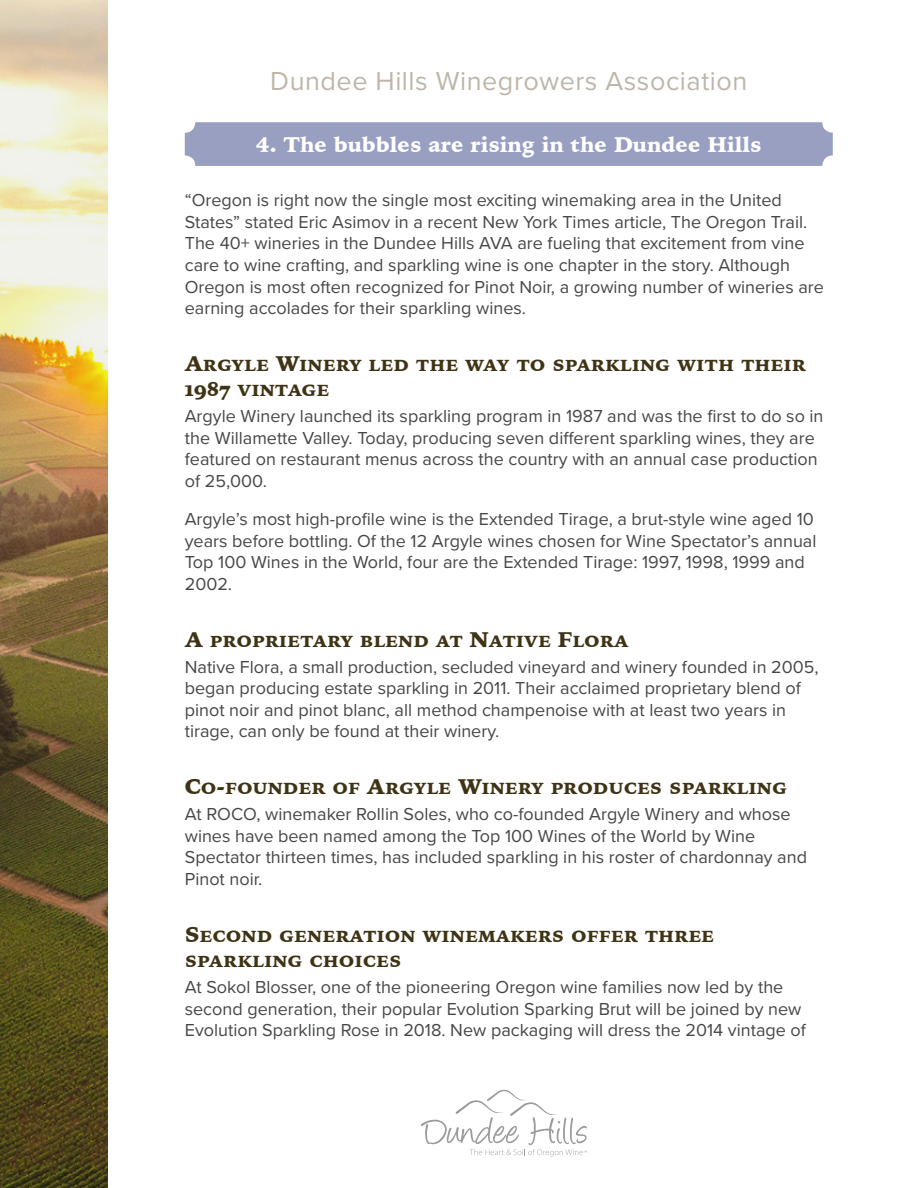
<style>
.page{position:relative;width:918px;height:1188px;background:#fff}
.page>*{position:absolute;margin:0;border:0;box-sizing:border-box;transform-origin:0 0}
.t1{font:27px "Proxima Nova";letter-spacing:.02em;color:#bfb6ab}
.Header_2_-_Paragraph{font:900 21px/25.2px "Iowan Old Style";color:#3f3315}
.Header_2_-_Story_Sec{font:900 21px "Iowan Old Style";color:#fff}
.t2{font:18px/21.6px "Proxima Nova";color:#464748}
</style>
<div class="page">
<img style="left:0;top:1px;width:107px;height:1187px">
<svg style="left:421px;top:1090px;width:166px;height:67px"></svg>
<div style="left:185px;top:122px;width:648px;height:44px;background:#999fc1;border-radius:10px"></div>
<p class="t1" style="left:270px;top:61px;width:479px">Dundee Hills Winegrowers Association</p>
<p class="Header_2_-_Story_Sec" style="left:256px;top:130px;width:507px">4. The bubbles are rising in the Dundee Hills</p>
<p class="t2" style="left:185px;top:189px;width:641px">“Oregon is right now the single most exciting winemaking area in the United States” stated Eric Asimov in a recent New York Times article, The Oregon Trail.<br>The 40+ wineries in the Dundee Hills AVA are fueling that excitement from vine care to wine crafting, and sparkling wine is one chapter in the story. Although Oregon is most often recognized for Pinot Noir, a growing number of wineries are earning accolades for their sparkling wines.</p>
<p class="Header_2_-_Paragraph" style="left:185px;top:351px;width:623px">Argyle Winery led the way to sparkling with their<br>1987 vintage</p>
<p class="t2" style="left:185px;top:405px;width:640px">Argyle Winery launched its sparkling program in 1987 and was the first to do so in the Willamette Valley. Today, producing seven different sparkling wines, they are featured on restaurant menus across the country with an annual case production of 25,000.</p>
<p class="t2" style="left:185px;top:507px;width:633px">Argyle’s most high-profile wine is the Extended Tirage, a brut-style wine aged 10 years before bottling. Of the 12 Argyle wines chosen for Wine Spectator’s annual Top 100 Wines in the World, four are the Extended Tirage: 1997, 1998, 1999 and 2002.</p>
<p class="Header_2_-_Paragraph" style="left:185px;top:627px;width:445px">A proprietary blend at Native Flora</p>
<p class="t2" style="left:185px;top:655px;width:635px">Native Flora, a small production, secluded vineyard and winery founded in 2005, began producing estate sparkling in 2011. Their acclaimed proprietary blend of pinot noir and pinot blanc, all method champenoise with at least two years in tirage, can only be found at their winery.</p>
<p class="Header_2_-_Paragraph" style="left:185px;top:774px;width:604px">Co-founder of Argyle Winery produces sparkling</p>
<p class="t2" style="left:185px;top:803px;width:624px">At ROCO, winemaker Rollin Soles, who co-founded Argyle Winery and whose wines have been named among the Top 100 Wines of the World by Wine Spectator thirteen times, has included sparkling in his roster of chardonnay and Pinot noir.</p>
<p class="Header_2_-_Paragraph" style="left:185px;top:922px;width:531px">Second generation winemakers offer three sparkling choices</p>
<p class="t2" style="left:185px;top:975px;width:623px">At Sokol Blosser, one of the pioneering Oregon wine families now led by the second generation, their popular Evolution Sparking Brut will be joined by new<br>Evolution Sparkling Rose in 2018. New packaging will dress the 2014 vintage of</p>
</div>
